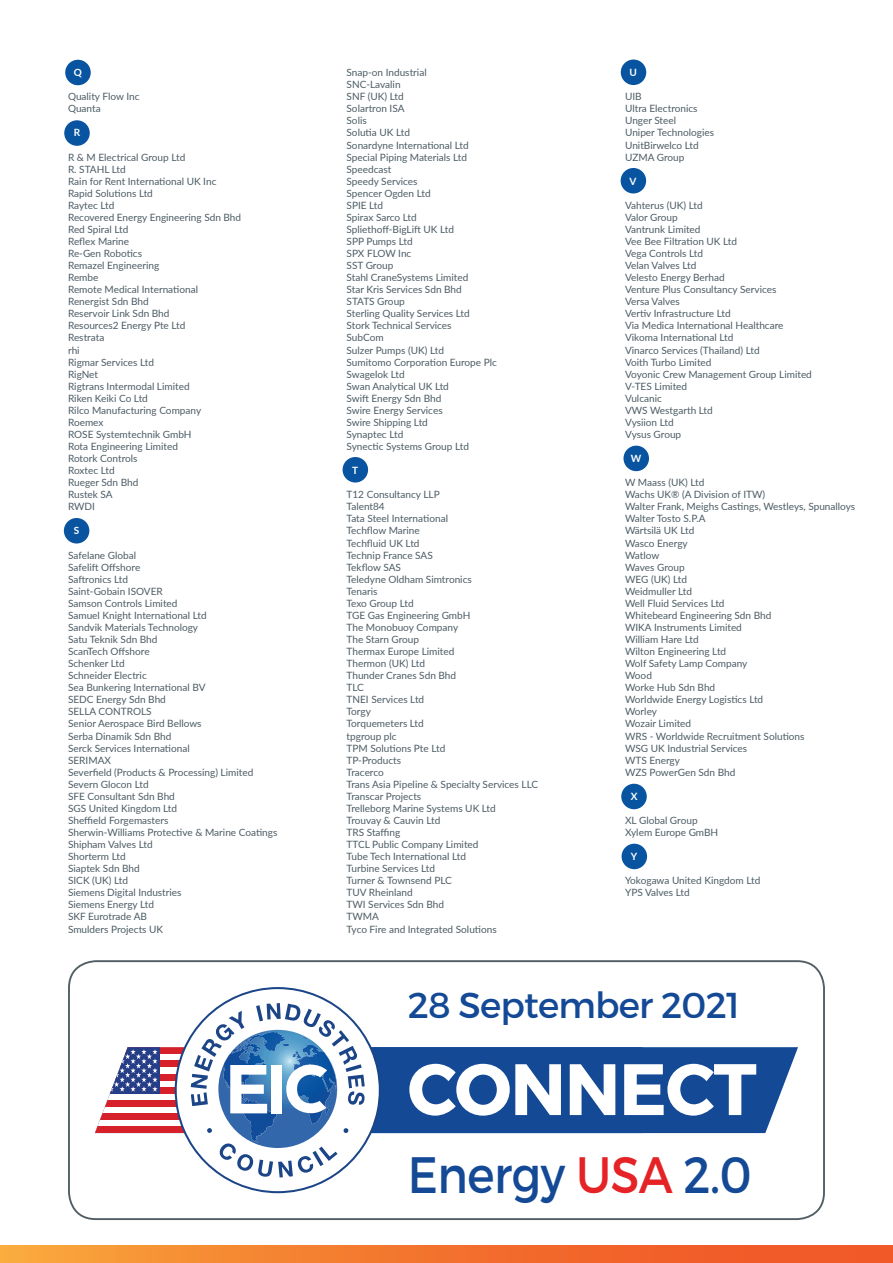
<style>
.page{position:relative;width:893px;height:1263px;background:#fff}
.page>*{position:absolute;margin:0;border:0;box-sizing:border-box;transform-origin:0 0}
.t1{font:700 72.6px "Montserrat";letter-spacing:-.015em;color:#fff}
.t2{font:51.15px "Montserrat";letter-spacing:-.01em;color:#144996;scale:.9 1}
.t3{font:36px "Montserrat";letter-spacing:-.02em;color:#144996}
.t4{font:10.05px/12px "Lato";color:#4c5c65}
.t5{font:700 10.05px "Lato";color:#fff}
.s1{color:#e52225}
</style>
<div class="page">
<div style="left:0;top:1246px;width:893px;height:17px;background:linear-gradient(to right,#f8a13a,#ef4c25)"></div>
<div style="left:64px;top:120px;width:26px;height:26px;background:#0854a0;border-radius:50%"></div>
<div style="left:65px;top:60px;width:26px;height:25px;background:#0854a0;border-radius:50%"></div>
<div style="left:64px;top:518px;width:25px;height:25px;background:#0854a0;border-radius:50%"></div>
<div style="left:621px;top:168px;width:25px;height:25px;background:#0854a0;border-radius:50%"></div>
<div style="left:343px;top:457px;width:25px;height:25px;background:#0854a0;border-radius:50%"></div>
<div style="left:621px;top:60px;width:25px;height:25px;background:#0854a0;border-radius:50%"></div>
<div style="left:623px;top:446px;width:26px;height:25px;background:#0854a0;border-radius:50%"></div>
<div style="left:621px;top:784px;width:26px;height:25px;background:#0854a0;border-radius:50%"></div>
<div style="left:622px;top:844px;width:25px;height:25px;background:#0854a0;border-radius:50%"></div>
<div style="left:68px;top:960px;width:757px;height:260px;border:2px solid #515e63;border-radius:27px"></div>
<svg style="left:642px;top:1047px;width:156px;height:86px;fill:#144996"></svg>
<div style="left:381px;top:1047px;width:261px;height:86px;background:#144996"></div>
<svg style="left:95px;top:987px;width:286px;height:206px"></svg>
<p class="t5" style="left:74px;top:65px;width:10px">Q</p>
<p class="t4" style="left:68px;top:90px;width:73px">Quality Flow Inc<br>Quanta</p>
<p class="t5" style="left:74px;top:125px;width:8px">R</p>
<p class="t4" style="left:68px;top:150px;width:175px">R &amp; M Electrical Group Ltd<br>R. STAHL Ltd<br>Rain for Rent International UK Inc<br>Rapid Solutions Ltd<br>Raytec Ltd<br>Recovered Energy Engineering Sdn Bhd<br>Red Spiral Ltd<br>Reflex Marine<br>Re-Gen Robotics<br>Remazel Engineering<br>Rembe<br>Remote Medical International<br>Renergist Sdn Bhd<br>Reservoir Link Sdn Bhd<br>Resources2 Energy Pte Ltd<br>Restrata<br>rhi<br>Rigmar Services Ltd<br>RigNet<br>Rigtrans Intermodal Limited<br>Riken Keiki Co Ltd<br>Rilco Manufacturing Company<br>Roemex<br>ROSE Systemtechnik GmbH<br>Rota Engineering Limited<br>Rotork Controls<br>Roxtec Ltd<br>Rueger Sdn Bhd<br>Rustek SA<br>RWDI</p>
<p class="t5" style="left:74px;top:523px;width:7px">S</p>
<p class="t4" style="left:68px;top:548px;width:211px">Safelane Global<br>Safelift Offshore<br>Saftronics Ltd<br>Saint-Gobain ISOVER<br>Samson Controls Limited<br>Samuel Knight International Ltd<br>Sandvik Materials Technology<br>Satu Teknik Sdn Bhd<br>ScanTech Offshore<br>Schenker Ltd<br>Schneider Electric<br>Sea Bunkering International BV<br>SEDC Energy Sdn Bhd<br>SELLA CONTROLS<br>Senior Aerospace Bird Bellows<br>Serba Dinamik Sdn Bhd<br>Serck Services International<br>SERIMAX<br>Severfield (Products &amp; Processing) Limited<br>Severn Glocon Ltd<br>SFE Consultant Sdn Bhd<br>SGS United Kingdom Ltd<br>Sheffield Forgemasters<br>Sherwin-Williams Protective &amp; Marine Coatings<br>Shipham Valves Ltd<br>Shorterm Ltd<br>Siaptek Sdn Bhd<br>SICK (UK) Ltd<br>Siemens Digital Industries<br>Siemens Energy Ltd<br>SKF Eurotrade AB<br>Smulders Projects UK</p>
<p class="t4" style="left:347px;top:66px;width:152px">Snap-on Industrial<br>SNC-Lavalin<br>SNF (UK) Ltd<br>Solartron ISA<br>Solis<br>Solutia UK Ltd<br>Sonardyne International Ltd<br>Special Piping Materials Ltd<br>Speedcast<br>Speedy Services<br>Spencer Ogden Ltd<br>SPIE Ltd<br>Spirax Sarco Ltd<br>Spliethoff-BigLift UK Ltd<br>SPP Pumps Ltd<br>SPX FLOW Inc<br>SST Group<br>Stahl CraneSystems Limited<br>Star Kris Services Sdn Bhd<br>STATS Group<br>Sterling Quality Services Ltd<br>Stork Technical Services<br>SubCom<br>Sulzer Pumps (UK) Ltd<br>Sumitomo Corporation Europe Plc<br>Swagelok Ltd<br>Swan Analytical UK Ltd<br>Swift Energy Sdn Bhd<br>Swire Energy Services<br>Swire Shipping Ltd<br>Synaptec Ltd<br>Synectic Systems Group Ltd</p>
<p class="t5" style="left:352px;top:463px;width:8px">T</p>
<p class="t4" style="left:347px;top:488px;width:193px">T12 Consultancy LLP<br>Talent84<br>Tata Steel International<br>Techflow Marine<br>Techfluid UK Ltd<br>Technip France SAS<br>Tekflow SAS<br>Teledyne Oldham Simtronics<br>Tenaris<br>Texo Group Ltd<br>TGE Gas Engineering GmbH<br>The Monobuoy Company<br>The Starn Group<br>Thermax Europe Limited<br>Thermon (UK) Ltd<br>Thunder Cranes Sdn Bhd<br>TLC<br>TNEI Services Ltd<br>Torgy<br>Torquemeters Ltd<br>tpgroup plc<br>TPM Solutions Pte Ltd<br>TP-Products<br>Tracerco<br>Trans Asia Pipeline &amp; Specialty Services LLC<br>Transcar Projects<br>Trelleborg Marine Systems UK Ltd<br>Trouvay &amp; Cauvin Ltd<br>TRS Staffing<br>TTCL Public Company Limited<br>Tube Tech International Ltd<br>Turbine Services Ltd<br>Turner &amp; Townsend PLC<br>TUV Rheinland<br>TWI Services Sdn Bhd<br>TWMA<br>Tyco Fire and Integrated Solutions</p>
<p class="t5" style="left:630px;top:65px;width:9px">U</p>
<p class="t4" style="left:625px;top:90px;width:90px">UIB<br>Ultra Electronics<br>Unger Steel<br>Uniper Technologies<br>UnitBirwelco Ltd<br>UZMA Group</p>
<p class="t5" style="left:630px;top:174px;width:8px">V</p>
<p class="t4" style="left:625px;top:199px;width:188px">Vahterus (UK) Ltd<br>Valor Group<br>Vantrunk Limited<br>Vee Bee Filtration UK Ltd<br>Vega Controls Ltd<br>Velan Valves Ltd<br>Velesto Energy Berhad<br>Venture Plus Consultancy Services<br>Versa Valves<br>Vertiv Infrastructure Ltd<br>Via Medica International Healthcare<br>Vikoma International Ltd<br>Vinarco Services (Thailand) Ltd<br>Voith Turbo Limited<br>Voyonic Crew Management Group Limited<br>V-TES Limited<br>Vulcanic<br>VWS Westgarth Ltd<br>Vysiion Ltd<br>Vysus Group</p>
<p class="t5" style="left:631px;top:451px;width:12px">W</p>
<p class="t4" style="left:625px;top:476px;width:232px">W Maass (UK) Ltd<br>Wachs UK® (A Division of ITW)<br>Walter Frank, Meighs Castings, Westleys, Spunalloys<br>Walter Tosto S.P.A<br>Wärtsilä UK Ltd<br>Wasco Energy<br>Watlow<br>Waves Group<br>WEG (UK) Ltd<br>Weidmuller Ltd<br>Well Fluid Services Ltd<br>Whitebeard Engineering Sdn Bhd<br>WIKA Instruments Limited<br>William Hare Ltd<br>Wilton Engineering Ltd<br>Wolf Safety Lamp Company<br>Wood<br>Worke Hub Sdn Bhd<br>Worldwide Energy Logistics Ltd<br>Worley<br>Wozair Limited<br>WRS - Worldwide Recruitment Solutions<br>WSG UK Industrial Services<br>WTS Energy<br>WZS PowerGen Sdn Bhd</p>
<p class="t5" style="left:631px;top:789px;width:8px">X</p>
<p class="t4" style="left:625px;top:814px;width:95px">XL Global Group<br>Xylem Europe GmBH</p>
<p class="t5" style="left:631px;top:849px;width:8px">Y</p>
<p class="t4" style="left:625px;top:874px;width:137px">Yokogawa United Kingdom Ltd<br>YPS Valves Ltd</p>
<h3 class="t3" style="left:408px;top:983px;width:334px">28 September 2021</h3>
<h1 class="t1" style="left:408px;top:1044px;width:350px">CONNECT</h1>
<h2 class="t2" style="left:408px;top:1143px;width:384px">Energy <span class="s1">USA</span> 2.0</h2>
</div>
